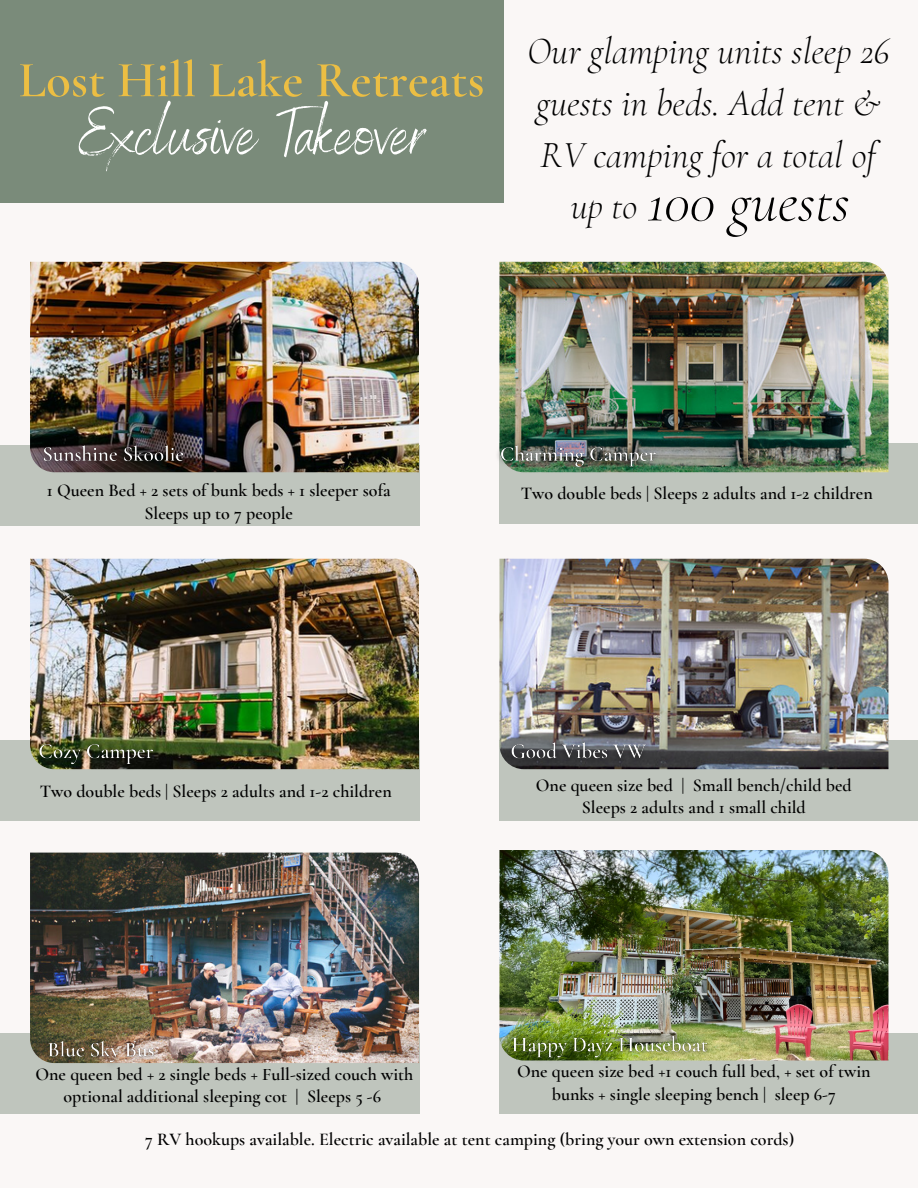
<style>
.page{position:relative;width:918px;height:1188px;background:#faf7f6}
.page>*{position:absolute;margin:0;border:0;box-sizing:border-box;transform-origin:0 0}
.t1{font:66.75px "Benedict";color:#fff}
.t2{font:italic 300 58.35px "Cormorant Garamond";color:#000}
.t3{font:600 51px "Cormorant Garamond";color:#ecbe43}
.t4{font:italic 300 37.2px "Cormorant Garamond";color:#000}
.t5{font:600 18px/22.5px "Cormorant Garamond";color:#000;text-align:center}
</style>
<div class="page">
<div style="left:0;top:0;width:504px;height:203px;background:#7a8b7a"></div>
<div style="left:0;top:445px;width:419px;height:81px;background:#bfc5bd"></div>
<img style="left:30px;top:262px;width:389px;height:210px">
<div style="left:499px;top:1033px;width:419px;height:81px;background:#bfc5bd"></div>
<div style="left:0;top:740px;width:419px;height:81px;background:#bfc5bd"></div>
<div style="left:499px;top:740px;width:419px;height:81px;background:#bfc5bd"></div>
<div style="left:0;top:1033px;width:419px;height:81px;background:#bfc5bd"></div>
<img style="left:30px;top:559px;width:389px;height:210px">
<img style="left:30px;top:853px;width:389px;height:210px">
<img style="left:499px;top:850px;width:389px;height:211px">
<img style="left:499px;top:559px;width:389px;height:210px">
<div style="left:499px;top:443px;width:419px;height:81px;background:#bfc5bd"></div>
<img style="left:499px;top:262px;width:389px;height:210px">
<img style="left:38px;top:1030px;width:125px;height:34px">
<img style="left:502px;top:1024px;width:215px;height:37px">
<img style="left:30px;top:731px;width:133px;height:39px">
<img style="left:501px;top:731px;width:156px;height:39px">
<img style="left:498px;top:433px;width:168px;height:40px">
<img style="left:32px;top:433px;width:162px;height:40px">
<p class="t3" style="left:19px;top:49px;width:468px">Lost Hill Lake Retreats</p>
<p class="t1" style="left:79px;top:91px;width:347px">Exclusive Takeover</p>
<p class="t4" style="left:527px;top:29px;width:364px">Our glamping units sleep 26</p>
<p class="t4" style="left:536px;top:80px;width:346px">guests in beds. Add tent &amp;</p>
<p class="t4" style="left:540px;top:132px;width:337px">RV camping for a total of</p>
<p class="t4" style="left:571px;top:184px;width:68px">up to</p>
<p class="t2" style="left:647px;top:167px;width:204px">100 guests</p>
<p class="t5" style="left:47px;top:479px;width:345px">1 Queen Bed + 2 sets of bunk beds + 1 sleeper sofa</p>
<p class="t5" style="left:521px;top:482px;width:354px">Two double beds | Sleeps 2 adults and 1-2 children</p>
<p class="t5" style="left:144px;top:502px;width:150px">Sleeps up to 7 people</p>
<p class="t5" style="left:40px;top:780px;width:354px">Two double beds | Sleeps 2 adults and 1-2 children</p>
<p class="t5" style="left:35px;top:1063px;width:379px">One queen bed + 2 single beds + Full-sized couch with optional additional sleeping cot | Sleeps 5 -6</p>
<p class="t5" style="left:536px;top:774px;width:317px">One queen size bed | Small bench/child bed</p>
<p class="t5" style="left:582px;top:796px;width:225px">Sleeps 2 adults and 1 small child</p>
<p class="t5" style="left:517px;top:1060px;width:355px">One queen size bed +1 couch full bed, + set of twin bunks + single sleeping bench | sleep 6-7</p>
<p class="t5" style="left:145px;top:1128px;width:651px">7 RV hookups available. Electric available at tent camping (bring your own extension cords)</p>
</div>
